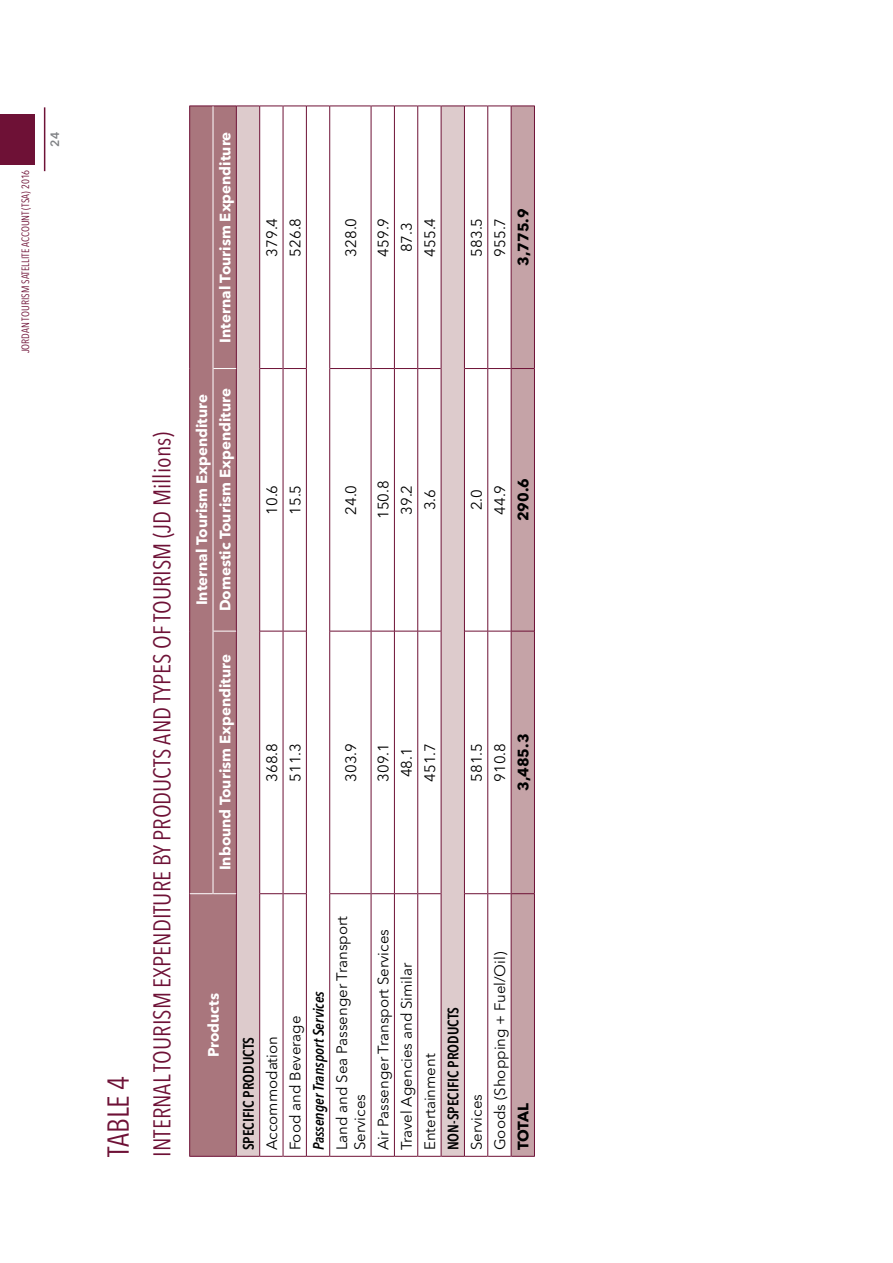
<style>
.page{position:relative;width:893px;height:1263px;background:#fff}
.page>*{position:absolute;margin:0;border:0;box-sizing:border-box;transform-origin:0 0}
.t1{font:condensed 30px "Avenir Next LT Pro";color:#6e1136}
.t2{font:condensed 24px "Avenir Next LT Pro";color:#6e1136}
.t3{font:15px/18px "Avenir Next LT Pro";color:#000}
.t4{font:700 15px "Avenir Next LT Pro";color:#fff}
.t5{font:600 condensed 15px "Avenir Next LT Pro";color:#000}
.t6{font:italic 600 condensed 15px "Avenir Next LT Pro";color:#000}
.t7{font:700 15px "Avenir Next LT Pro";color:#000}
.t8{font:600 12px "Avenir Next LT Pro";color:#808285}
.t9{font:condensed 10.5px "Avenir Next LT Pro";color:#6e1136}
</style>
<div class="page">
<hr style="left:44px;top:107px;width:1px;height:64px;background:#6e1136">
<div style="left:0;top:114px;width:35px;height:50px;background:#6e1136"></div>
<div style="left:190px;top:107px;width:46px;height:1049px;background:#a9767d"></div>
<svg style="left:237px;top:107px;width:134px;height:1049px"></svg>
<hr style="left:259px;top:894px;width:1px;height:263px;background:#6e1136">
<hr style="left:259px;top:631px;width:1px;height:263px;background:#6e1136">
<hr style="left:259px;top:368px;width:1px;height:263px;background:#6e1136">
<hr style="left:259px;top:106px;width:1px;height:262px;background:#6e1136">
<hr style="left:283px;top:894px;width:1px;height:263px;background:#6e1136">
<hr style="left:283px;top:631px;width:1px;height:263px;background:#6e1136">
<svg style="left:260px;top:893px;width:46px;height:1px"></svg>
<hr style="left:283px;top:368px;width:1px;height:263px;background:#6e1136">
<svg style="left:260px;top:631px;width:46px;height:1px"></svg>
<hr style="left:283px;top:106px;width:1px;height:262px;background:#6e1136">
<svg style="left:260px;top:368px;width:46px;height:1px"></svg>
<hr style="left:306px;top:894px;width:1px;height:263px;background:#6e1136">
<hr style="left:306px;top:631px;width:1px;height:263px;background:#6e1136">
<hr style="left:306px;top:368px;width:1px;height:263px;background:#6e1136">
<hr style="left:306px;top:106px;width:1px;height:262px;background:#6e1136">
<hr style="left:329px;top:894px;width:1px;height:263px;background:#6e1136">
<hr style="left:330px;top:1156px;width:41px;height:1px;background:#6e1136">
<hr style="left:329px;top:631px;width:1px;height:263px;background:#6e1136">
<hr style="left:330px;top:893px;width:41px;height:1px;background:#6e1136">
<hr style="left:329px;top:368px;width:1px;height:263px;background:#6e1136">
<hr style="left:330px;top:631px;width:41px;height:1px;background:#6e1136">
<hr style="left:329px;top:106px;width:1px;height:262px;background:#6e1136">
<hr style="left:330px;top:368px;width:41px;height:1px;background:#6e1136">
<hr style="left:330px;top:106px;width:41px;height:1px;background:#6e1136">
<svg style="left:371px;top:106px;width:163px;height:1051px"></svg>
<hr style="left:534px;top:894px;width:1px;height:263px;background:#6e1136">
<hr style="left:534px;top:631px;width:1px;height:263px;background:#6e1136">
<hr style="left:534px;top:368px;width:1px;height:263px;background:#6e1136">
<hr style="left:534px;top:106px;width:1px;height:262px;background:#6e1136">
<hr style="left:189px;top:894px;width:1px;height:263px;background:#6e1136">
<svg style="left:190px;top:1156px;width:139px;height:1px"></svg>
<hr style="left:236px;top:894px;width:1px;height:263px;background:#6e1136">
<hr style="left:189px;top:631px;width:1px;height:263px;background:#6e1136">
<hr style="left:189px;top:368px;width:1px;height:263px;background:#6e1136">
<hr style="left:189px;top:106px;width:1px;height:262px;background:#6e1136">
<svg style="left:190px;top:106px;width:139px;height:1px"></svg>
<hr style="left:236px;top:631px;width:1px;height:263px;background:#6e1136">
<hr style="left:236px;top:368px;width:1px;height:263px;background:#6e1136">
<hr style="left:236px;top:106px;width:1px;height:262px;background:#6e1136">
<hr style="left:213px;top:631px;width:1px;height:263px;background:#fff">
<svg style="left:190px;top:893px;width:46px;height:1px"></svg>
<hr style="left:213px;top:368px;width:1px;height:263px;background:#fff">
<svg style="left:213px;top:631px;width:23px;height:1px"></svg>
<hr style="left:213px;top:106px;width:1px;height:262px;background:#fff">
<svg style="left:213px;top:368px;width:23px;height:1px"></svg>
<p class="t9" style="left:19px;top:353px;width:185px;rotate:-90deg">JORDAN TOURISM SATELLITE ACCOUNT (TSA) 2016</p>
<p class="t8" style="left:48px;top:147px;width:16px;rotate:-90deg">24</p>
<h1 class="t1" style="left:100px;top:1157px;width:83px;rotate:-90deg">TABLE 4</h1>
<h2 class="t2" style="left:148px;top:1157px;width:726px;rotate:-90deg">INTERNAL TOURISM EXPENDITURE BY PRODUCTS AND TYPES OF TOURISM (JD Millions)</h2>
<p class="t4" style="left:216px;top:343px;width:212px;rotate:-90deg">Internal Tourism Expenditure</p>
<p class="t3" style="left:263px;top:257px;width:40px;rotate:-90deg">379.4</p>
<p class="t3" style="left:286px;top:257px;width:40px;rotate:-90deg">526.8</p>
<p class="t3" style="left:342px;top:257px;width:40px;rotate:-90deg">328.0</p>
<p class="t3" style="left:374px;top:257px;width:40px;rotate:-90deg">459.9</p>
<p class="t3" style="left:397px;top:252px;width:31px;rotate:-90deg">87.3</p>
<p class="t3" style="left:421px;top:257px;width:40px;rotate:-90deg">455.4</p>
<p class="t3" style="left:467px;top:257px;width:40px;rotate:-90deg">583.5</p>
<p class="t3" style="left:491px;top:257px;width:40px;rotate:-90deg">955.7</p>
<p class="t7" style="left:514px;top:266px;width:59px;rotate:-90deg">3,775.9</p>
<p class="t4" style="left:193px;top:605px;width:212px;rotate:-90deg">Internal Tourism Expenditure</p>
<p class="t4" style="left:216px;top:611px;width:224px;rotate:-90deg">Domestic Tourism Expenditure</p>
<p class="t4" style="left:216px;top:870px;width:217px;rotate:-90deg">Inbound Tourism Expenditure</p>
<p class="t3" style="left:263px;top:515px;width:31px;rotate:-90deg">10.6</p>
<p class="t3" style="left:286px;top:515px;width:31px;rotate:-90deg">15.5</p>
<p class="t3" style="left:263px;top:782px;width:40px;rotate:-90deg">368.8</p>
<p class="t3" style="left:286px;top:782px;width:40px;rotate:-90deg">511.3</p>
<p class="t3" style="left:342px;top:515px;width:31px;rotate:-90deg">24.0</p>
<p class="t3" style="left:374px;top:519px;width:40px;rotate:-90deg">150.8</p>
<p class="t3" style="left:397px;top:515px;width:32px;rotate:-90deg">39.2</p>
<p class="t3" style="left:421px;top:510px;width:23px;rotate:-90deg">3.6</p>
<p class="t3" style="left:467px;top:510px;width:23px;rotate:-90deg">2.0</p>
<p class="t3" style="left:491px;top:515px;width:31px;rotate:-90deg">44.9</p>
<p class="t7" style="left:514px;top:521px;width:45px;rotate:-90deg">290.6</p>
<p class="t3" style="left:342px;top:782px;width:40px;rotate:-90deg">303.9</p>
<p class="t3" style="left:374px;top:782px;width:40px;rotate:-90deg">309.1</p>
<p class="t3" style="left:397px;top:777px;width:32px;rotate:-90deg">48.1</p>
<p class="t3" style="left:421px;top:782px;width:40px;rotate:-90deg">451.7</p>
<p class="t3" style="left:467px;top:782px;width:40px;rotate:-90deg">581.5</p>
<p class="t3" style="left:491px;top:782px;width:40px;rotate:-90deg">910.8</p>
<p class="t7" style="left:514px;top:791px;width:59px;rotate:-90deg">3,485.3</p>
<p class="t4" style="left:204px;top:1057px;width:65px;rotate:-90deg">Products</p>
<p class="t5" style="left:239px;top:1150px;width:115px;rotate:-90deg">SPECIFIC PRODUCTS</p>
<p class="t3" style="left:263px;top:1150px;width:116px;rotate:-90deg">Accommodation</p>
<p class="t3" style="left:286px;top:1150px;width:136px;rotate:-90deg">Food and Beverage</p>
<p class="t6" style="left:309px;top:1150px;width:161px;rotate:-90deg">Passenger Transport Services</p>
<p class="t3" style="left:333px;top:1150px;width:236px;rotate:-90deg">Land and Sea Passenger Transport<br>Services</p>
<p class="t3" style="left:374px;top:1150px;width:223px;rotate:-90deg">Air Passenger Transport Services</p>
<p class="t3" style="left:397px;top:1150px;width:189px;rotate:-90deg">Travel Agencies and Similar</p>
<p class="t3" style="left:421px;top:1150px;width:98px;rotate:-90deg">Entertainment</p>
<p class="t5" style="left:444px;top:1150px;width:145px;rotate:-90deg">NON-SPECIFIC PRODUCTS</p>
<p class="t3" style="left:467px;top:1150px;width:58px;rotate:-90deg">Services</p>
<p class="t3" style="left:491px;top:1150px;width:200px;rotate:-90deg">Goods (Shopping + Fuel/Oil)</p>
<p class="t7" style="left:514px;top:1150px;width:49px;rotate:-90deg">TOTAL</p>
</div>
